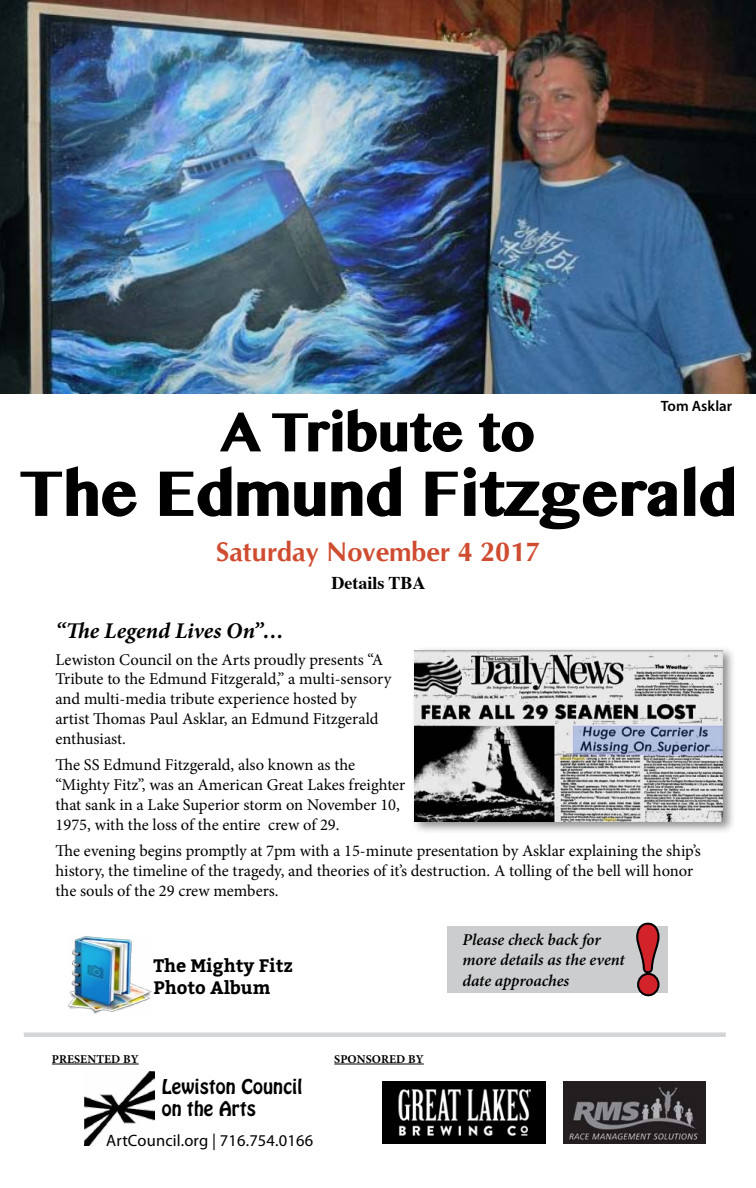
<style>
.page{position:relative;width:756px;height:1188px;background:#fff}
.page>*{position:absolute;margin:0;border:0;box-sizing:border-box;transform-origin:0 0}
.t1{font:89.4px "Stencil Std";color:#d2232a;scale:.95 1}
.t2{font:700 61.5px "Lao MN";color:#000}
.t3{font:700 52.5px "Lao MN";color:#000}
.t4{font:700 27px "CG Omega";color:#d04c30}
.t5{font:italic 700 22.5px "Minion Pro";color:#000}
.t6{font:18px/21.6px "Hobo Std";letter-spacing:.01em;color:#000}
.t7{font:700 18px/21.6px "Bitter";color:#000}
.t8{font:700 18px "Times";color:#000}
.t9{font:16.5px/19.8px "Minion Pro";color:#000}
.t10{font:italic 600 16.5px/19.5px "Minion Pro";letter-spacing:-.005em;color:#000}
.t11{font:16.5px "Myriad Pro";letter-spacing:.01em;color:#000}
.t12{font:600 15px "Myriad Pro";color:#000}
.t13{font:700 12px "Minion Pro";letter-spacing:.01em;color:#000}
</style>
<div class="page">
<svg style="left:220px;top:412px;width:41px;height:40px"></svg>
<svg style="left:272px;top:408px;width:191px;height:44px"></svg>
<svg style="left:478px;top:413px;width:56px;height:39px"></svg>
<svg style="left:20px;top:466px;width:117px;height:51px"></svg>
<svg style="left:159px;top:466px;width:242px;height:51px"></svg>
<svg style="left:425px;top:466px;width:309px;height:64px"></svg>
<div style="left:24px;top:1032px;width:702px;height:5px;background:#d3d5d6"></div>
<hr style="left:334px;top:1064px;width:90px;height:1px;background:#000">
<hr style="left:52px;top:1064px;width:87px;height:1px;background:#000">
<img style="left:84px;top:1071px;width:71px;height:74px">
<img style="left:68px;top:936px;width:84px;height:78px">
<img style="left:382px;top:1081px;width:164px;height:62px">
<img style="left:0;top:0;width:756px;height:393px">
<img style="left:564px;top:1081px;width:142px;height:63px">
<div style="left:410px;top:646px;width:326px;height:189px;background:#000;opacity:.45"></div>
<img style="left:415px;top:650px;width:308px;height:172px">
<div style="left:447px;top:926px;width:220px;height:67px;background:#cbcdce"></div>
<svg style="left:636px;top:922px;width:24px;height:75px"></svg>
<p class="t12" style="left:661px;top:396px;width:73px">Tom Asklar</p>
<h3 class="t3" style="left:221px;top:397px;width:315px">A Tribute to</h3>
<h2 class="t2" style="left:19px;top:452px;width:720px">The Edmund Fitzgerald</h2>
<h3 class="t4" style="left:216px;top:536px;width:326px">Saturday November 4 2017</h3>
<p class="t8" style="left:331px;top:566px;width:96px">Details TBA</p>
<h3 class="t5" style="left:56px;top:615px;width:230px">“The Legend Lives On”…</h3>
<p class="t9" style="left:56px;top:649px;width:337px">Lewiston Council on the Arts proudly presents “A Tribute to the Edmund Fitzgerald,” a multi-sensory and multi-media tribute experience hosted by artist Thomas Paul Asklar, an Edmund Fitzgerald enthusiast.</p>
<p class="t9" style="left:56px;top:755px;width:351px">The SS Edmund Fitzgerald, also known as the “Mighty Fitz”, was an American Great Lakes freighter that sank in a Lake Superior storm on November 10, 1975, with the loss of the entire crew of 29.</p>
<p class="t9" style="left:56px;top:841px;width:647px">The evening begins promptly at 7pm with a 15-minute presentation by Asklar explaining the ship’s history, the timeline of the tragedy, and theories of it’s destruction. A tolling of the bell will honor the souls of the 29 crew members.</p>
<p class="t7" style="left:153px;top:955px;width:141px">The Mighty Fitz<br>Photo Album</p>
<p class="t13" style="left:52px;top:1051px;width:9px">PRE</p>
<p class="t13" style="left:74px;top:1051px;width:66px">SENTED BY</p>
<p class="t13" style="left:334px;top:1051px;width:91px">SPONSORED BY</p>
<p class="t6" style="left:162px;top:1076px;width:142px">Lewiston Council on the Arts</p>
<p class="t11" style="left:106px;top:1131px;width:208px">ArtCouncil.org | 716.754.0166</p>
<p class="t10" style="left:463px;top:930px;width:164px">Please check back for more details as the event</p>
<p class="t10" style="left:463px;top:971px;width:108px">date approaches</p>
<h1 class="t1" style="left:632px;top:902px;width:35px">!</h1>
</div>
